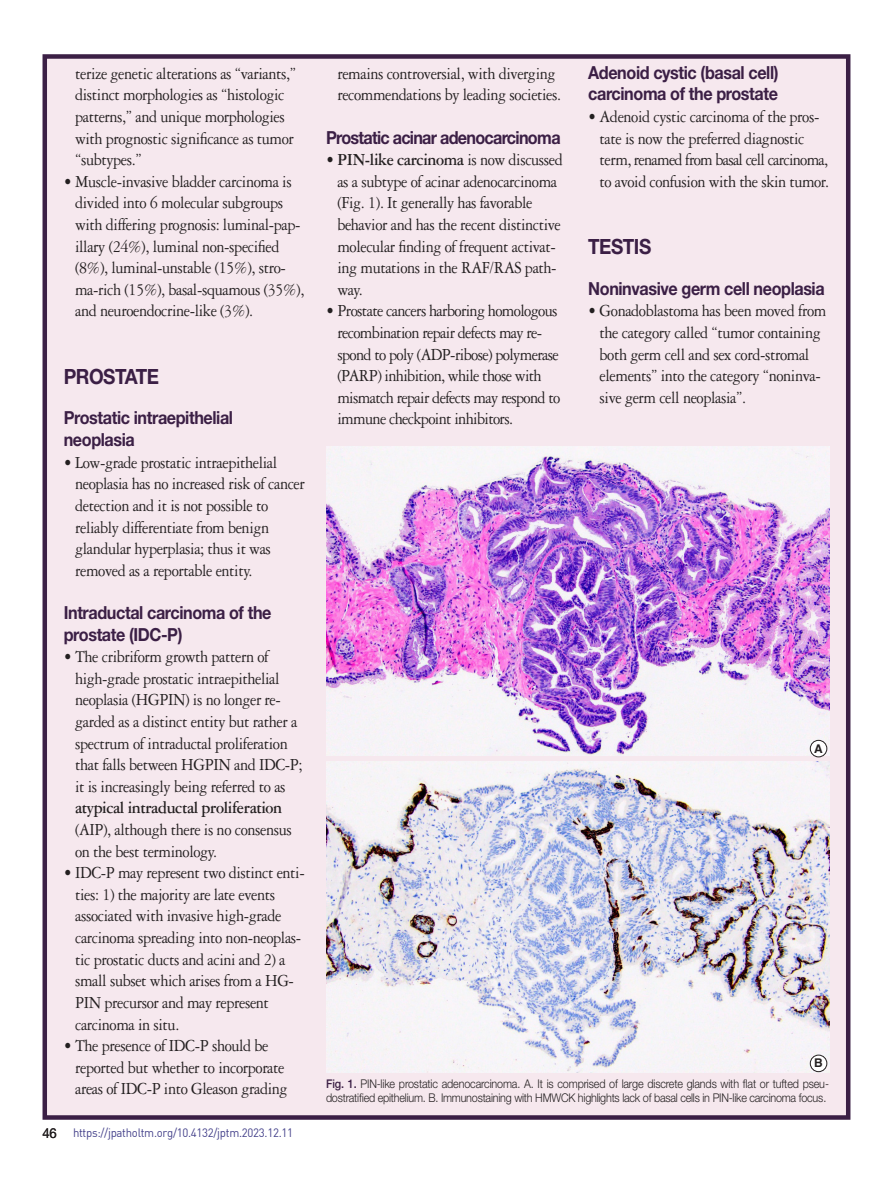
<style>
.page{position:relative;width:893px;height:1191px;background:#fff}
.page>*{position:absolute;margin:0;border:0;box-sizing:border-box;transform-origin:0 0}
.t1{font:700 21px "Helvetica Neue LT Std";letter-spacing:-.025em;color:#3b1f45;scale:.9 1}
.t2{font:18px/21.6px "Garamond 3 LT Std";letter-spacing:-.025em;color:#231f20;scale:.9 1}
.t3{font:700 18px/21.6px "Helvetica Neue LT Std";letter-spacing:-.025em;color:#3b1f45;scale:.9 1}
.t4{font:700 18px "Garamond 3 LT Std";letter-spacing:-.025em;color:#231f20;scale:.9 1}
.t5{font:700 18px "Helvetica Neue LT Std";letter-spacing:-.045em;color:#3b1f45;scale:.9 1}
.t6{font:300 12px/13.5px "Helvetica Neue LT Std";letter-spacing:-.02em;color:#231f20;scale:.9 1}
.t7{font:12px "Dinreg";letter-spacing:-.025em;color:#45428b;scale:.95 1}
.t8{font:700 12px "Helvetica LT Std";color:#231f20}
.s1{font-family:"Helvetica Neue LT Std";font-size:13.8px;color:#231f20}
.s2{font-weight:700}
.s3{font-weight:500;color:#3b1f45}
</style>
<div class="page">
<div style="left:43px;top:54px;width:807px;height:1065px;background:#f6e8ee;border:4px solid #3b1f45"></div>
<img style="left:326px;top:446px;width:503px;height:310px">
<img style="left:326px;top:761px;width:503px;height:312px">
<div style="left:810px;top:740px;width:17px;height:17px;background:#fff;border-radius:50%"></div>
<div style="left:810px;top:740px;width:17px;height:17px;border:1px solid #231f20;border-radius:50%"></div>
<div style="left:810px;top:1055px;width:17px;height:16px;background:#fff;border-radius:50%"></div>
<div style="left:810px;top:1054px;width:17px;height:17px;border:1px solid #231f20;border-radius:50%"></div>
<p class="t2" style="left:75px;top:63px;width:247px">terize genetic alterations as “variants,” distinct morphologies as “histologic patterns,” and unique morphologies with prognostic significance as tumor “subtypes.”</p>
<p class="t2" style="left:75px;top:171px;width:256px;text-indent:-11px">• Muscle-invasive bladder carcinoma is divided into 6 molecular subgroups with differing prognosis: luminal-pap&shy;illary (24%), luminal non-specified (8%), luminal-unstable (15%), stro&shy;ma-rich (15%), basal-squamous (35%), and neuroendocrine-like (3%).</p>
<p class="t1" style="left:64px;top:363px;width:108px">PROSTATE</p>
<p class="t3" style="left:64px;top:407px;width:190px">Prostatic intraepithelial neoplasia</p>
<p class="t2" style="left:75px;top:451px;width:257px;text-indent:-11px">• Low-grade prostatic intraepithelial neoplasia has no increased risk of cancer detection and it is not possible to reliably differentiate from benign glandular hyperplasia; thus it was removed as a reportable entity.</p>
<p class="t3" style="left:64px;top:601px;width:232px">Intraductal carcinoma of the prostate (IDC-P)</p>
<p class="t2" style="left:75px;top:646px;width:254px;text-indent:-11px">• The cribriform growth pattern of high-grade prostatic intraepithelial neoplasia (HGPIN) is no longer re&shy;garded as a distinct entity but rather a spectrum of intraductal proliferation that falls between HGPIN and IDC-P; it is increasingly being referred to as</p>
<p class="t4" style="left:75px;top:798px;width:232px">atypical intraductal proliferation</p>
<p class="t2" style="left:75px;top:819px;width:242px">(AIP), although there is no consensus on the best terminology.</p>
<p class="t2" style="left:75px;top:862px;width:257px;text-indent:-11px">• IDC-P may represent two distinct enti&shy;ties: 1) the majority are late events associated with invasive high-grade carcinoma spreading into non-neoplas&shy;tic prostatic ducts and acini and 2) a small subset which arises from a HG-PIN precursor and may represent carcinoma in situ.</p>
<p class="t2" style="left:75px;top:1035px;width:238px;text-indent:-11px">• The presence of IDC-P should be reported but whether to incorporate areas of IDC-P into Gleason grading</p>
<p class="t7" style="left:43px;top:1125px;width:265px"><span class="s1">46</span> https://jpatholtm.org/10.4132/jptm.2023.12.11</p>
<p class="t2" style="left:337px;top:63px;width:250px">remains controversial, with diverging recommendations by leading societies.</p>
<p class="t5" style="left:326px;top:126px;width:262px">Prostatic acinar adenocarcinoma</p>
<p class="t2" style="left:337px;top:149px;width:252px;text-indent:-11px">• <span class="s2">PIN-like carcinoma</span> is now discussed as a subtype of acinar adenocarcinoma (Fig. 1). It generally has favorable behavior and has the recent distinctive molecular finding of frequent activat&shy;ing mutations in the RAF/RAS path&shy;way.</p>
<p class="t2" style="left:337px;top:300px;width:249px;text-indent:-11px">• Prostate cancers harboring homologous recombination repair defects may re&shy;spond to poly (ADP-ribose) polymerase (PARP) inhibition, while those with mismatch repair defects may respond to immune checkpoint inhibitors.</p>
<p class="t3" style="left:588px;top:61px;width:213px">Adenoid cystic (basal cell) carcinoma of the prostate</p>
<p class="t2" style="left:600px;top:106px;width:256px;text-indent:-11px">• Adenoid cystic carcinoma of the pros&shy;tate is now the preferred diagnostic term, renamed from basal cell carcinoma, to avoid confusion with the skin tumor.</p>
<p class="t1" style="left:588px;top:234px;width:72px">TESTIS</p>
<p class="t3" style="left:588px;top:277px;width:264px">Noninvasive germ cell neoplasia</p>
<p class="t2" style="left:600px;top:300px;width:254px;text-indent:-11px">• Gonadoblastoma has been moved from the category called “tumor containing both germ cell and sex cord-stromal elements” into the category “noninva&shy;sive germ cell neoplasia”.</p>
<p class="t8" style="left:814px;top:741px;width:10px">A</p>
<p class="t8" style="left:814px;top:1055px;width:10px">B</p>
<p class="t6" style="left:326px;top:1076px;width:561px"><span class="s3">Fig. 1.</span> PIN-like prostatic adenocarcinoma. A. It is comprised of large discrete glands with flat or tufted pseu&shy;dostratified epithelium. B. Immunostaining with HMWCK highlights lack of basal cells in PIN-like carcinoma focus.</p>
</div>
